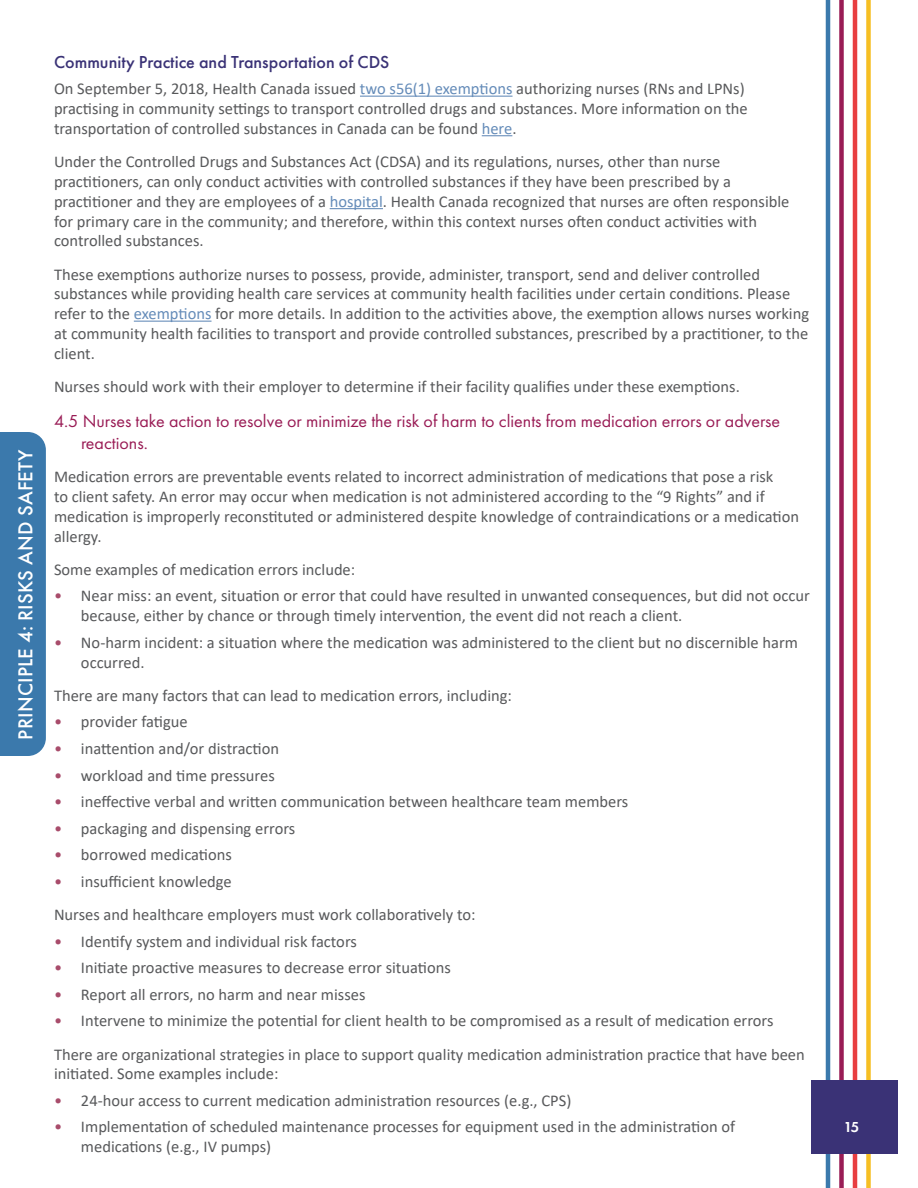
<style>
.page{position:relative;width:918px;height:1188px;background:#fff}
.page>*{position:absolute;margin:0;border:0;box-sizing:border-box;transform-origin:0 0}
.t1{font:500 21px "Futura PT";letter-spacing:.01em;color:#fff}
.t2{font:18px/21.6px "Futura PT";color:#991c55}
.t3{font:500 18px "Futura PT";color:#3a3276}
.t4{font:16.5px/19.8px "Calibri";color:#58595b}
.t5{font:600 15px "Futura PT";color:#fff}
.s1{color:#658cb9}
.s2{color:#a84c6b}
</style>
<div class="page">
<hr style="left:826px;top:0;width:4px;height:1188px;background:#3b79ac">
<div style="left:839px;top:0;width:5px;height:1188px;background:#991c55"></div>
<hr style="left:853px;top:0;width:4px;height:1188px;background:#e83e41">
<div style="left:866px;top:0;width:5px;height:1188px;background:#f6bf23"></div>
<div style="left:811px;top:1080px;width:86px;height:73px;background:#3a3276"></div>
<hr style="left:360px;top:96px;width:153px;height:1px;background:#658cb9">
<hr style="left:482px;top:135px;width:30px;height:1px;background:#658cb9">
<hr style="left:330px;top:208px;width:53px;height:1px;background:#658cb9">
<hr style="left:134px;top:321px;width:78px;height:1px;background:#658cb9">
<div style="left:0;top:432px;width:46px;height:324px;background:#3b79ac"></div>
<p class="t1" style="left:13px;top:740px;width:291px;rotate:-90deg">PRINCIPLE 4: RISKS AND SAFETY</p>
<p class="t3" style="left:54px;top:51px;width:337px">Community Practice and Transportation of CDS</p>
<p class="t4" style="left:54px;top:78px;width:695px">On September 5, 2018, Health Canada issued <span class="s1">two s56(1) exemptions</span> authorizing nurses (RNs and LPNs) practising in community settings to transport controlled drugs and substances. More information on the transportation of controlled substances in Canada can be found <span class="s1">here</span>.</p>
<p class="t4" style="left:54px;top:151px;width:737px">Under the Controlled Drugs and Substances Act (CDSA) and its regulations, nurses, other than nurse practitioners, can only conduct activities with controlled substances if they have been prescribed by a practitioner and they are employees of a <span class="s1">hospital</span>. Health Canada recognized that nurses are often responsible for primary care in the community; and therefore, within this context nurses often conduct activities with controlled substances.</p>
<p class="t4" style="left:54px;top:264px;width:757px">These exemptions authorize nurses to possess, provide, administer, transport, send and deliver controlled substances while providing health care services at community health facilities under certain conditions. Please refer to the <span class="s1">exemptions</span> for more details. In addition to the activities above, the exemption allows nurses working at community health facilities to transport and provide controlled substances, prescribed by a practitioner, to the client.</p>
<p class="t4" style="left:54px;top:376px;width:687px">Nurses should work with their employer to determine if their facility qualifies under these exemptions.</p>
<p class="t2" style="left:81px;top:410px;width:701px;text-indent:-27px">4.5 Nurses take action to resolve or minimize the risk of harm to clients from medication errors or adverse reactions.</p>
<p class="t4" style="left:54px;top:466px;width:747px">Medication errors are preventable events related to incorrect administration of medications that pose a risk<br>to client safety. An error may occur when medication is not administered according to the “9 Rights” and if medication is improperly reconstituted or administered despite knowledge of contraindications or a medication allergy.</p>
<p class="t4" style="left:54px;top:559px;width:303px">Some examples of medication errors include:</p>
<p class="t4" style="left:81px;top:586px;width:730px;text-indent:-27px"><span class="s2">•</span> Near miss: an event, situation or error that could have resulted in unwanted consequences, but did not occur because, either by chance or through timely intervention, the event did not reach a client.</p>
<p class="t4" style="left:81px;top:632px;width:719px;text-indent:-27px"><span class="s2">•</span> No-harm incident: a situation where the medication was administered to the client but no discernible harm occurred.</p>
<p class="t4" style="left:54px;top:685px;width:459px">There are many factors that can lead to medication errors, including:</p>
<p class="t4" style="left:54px;top:712px;width:135px"><span class="s2">•</span> provider fatigue</p>
<p class="t4" style="left:54px;top:738px;width:227px"><span class="s2">•</span> inattention and/or distraction</p>
<p class="t4" style="left:54px;top:765px;width:222px"><span class="s2">•</span> workload and time pressures</p>
<p class="t4" style="left:54px;top:791px;width:576px"><span class="s2">•</span> ineffective verbal and written communication between healthcare team members</p>
<p class="t4" style="left:54px;top:818px;width:243px"><span class="s2">•</span> packaging and dispensing errors</p>
<p class="t4" style="left:54px;top:844px;width:179px"><span class="s2">•</span> borrowed medications</p>
<p class="t4" style="left:54px;top:864px;width:423px;line-height:33.3px"><span class="s2">•</span> insufficient knowledge<br>Nurses and healthcare employers must work collaboratively to:</p>
<p class="t4" style="left:54px;top:931px;width:304px"><span class="s2">•</span> Identify system and individual risk factors</p>
<p class="t4" style="left:54px;top:957px;width:398px"><span class="s2">•</span> Initiate proactive measures to decrease error situations</p>
<p class="t4" style="left:54px;top:984px;width:313px"><span class="s2">•</span> Report all errors, no harm and near misses</p>
<p class="t4" style="left:54px;top:1004px;width:752px;line-height:33.3px"><span class="s2">•</span> Intervene to minimize the potential for client health to be compromised as a result of medication errors<br>There are organizational strategies in place to support quality medication administration practice that have been</p>
<p class="t4" style="left:54px;top:1064px;width:226px">initiated. Some examples include:</p>
<p class="t4" style="left:54px;top:1090px;width:519px"><span class="s2">•</span> 24-hour access to current medication administration resources (e.g., CPS)</p>
<p class="t4" style="left:81px;top:1117px;width:656px;text-indent:-27px"><span class="s2">•</span> Implementation of scheduled maintenance processes for equipment used in the administration of medications (e.g., IV pumps)</p>
<p class="t5" style="left:844px;top:1118px;width:17px">15</p>
</div>
